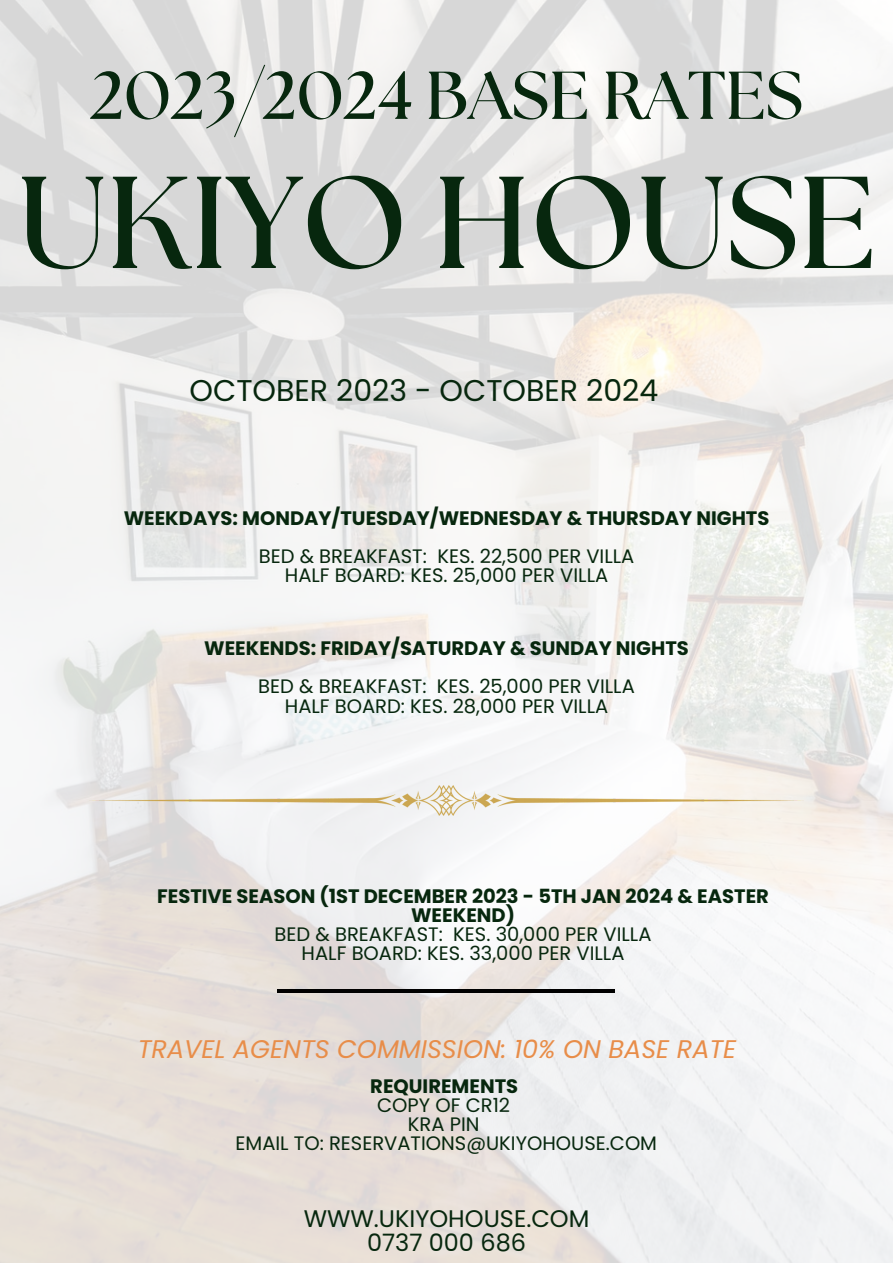
<style>
.page{position:relative;width:893px;height:1264px;background:#fff}
.page>*{position:absolute;margin:0;border:0;box-sizing:border-box;transform-origin:0 0}
.t1{font:700 130.35px "The Seasons";color:#07270e}
.t2{font:700 67.5px "The Seasons";color:#07270e}
.t3{font:30px "Poppins";color:#07270e}
.t4{font:italic 25.5px "Poppins";color:#e88d49}
.t5{font:24px "Poppins";color:#07270e}
.t6{font:19.5px "Poppins";color:#07270e}
.t7{font:700 19.5px/19px "Poppins";color:#07270e;text-align:center}
</style>
<div class="page">
<img style="left:0;top:0;width:892px;height:1262px">
<img style="left:89px;top:785px;width:714px;height:31px">
<hr style="left:277px;top:989px;width:338px;height:3px;background:#000">
<p class="t2" style="left:90px;top:65px;width:714px">2023/2024 BASE RATES</p>
<p class="t1" style="left:17px;top:164px;width:860px">UKIYO HOUSE</p>
<p class="t3" style="left:190px;top:369px;width:470px">OCTOBER 2023 - OCTOBER 2024</p>
<p class="t7" style="left:124px;top:508px;width:647px">WEEKDAYS: MONDAY/TUESDAY/WEDNESDAY &amp; THURSDAY NIGHTS</p>
<p class="t6" style="left:259px;top:542px;width:377px">BED &amp; BREAKFAST: KES. 22,500 PER VILLA</p>
<p class="t6" style="left:285px;top:561px;width:325px">HALF BOARD: KES. 25,000 PER VILLA</p>
<p class="t7" style="left:204px;top:639px;width:486px">WEEKENDS: FRIDAY/SATURDAY &amp; SUNDAY NIGHTS</p>
<p class="t6" style="left:258px;top:673px;width:378px">BED &amp; BREAKFAST: KES. 25,000 PER VILLA</p>
<p class="t6" style="left:285px;top:692px;width:325px">HALF BOARD: KES. 28,000 PER VILLA</p>
<p class="t7" style="left:157px;top:886px;width:613px">FESTIVE SEASON (1ST DECEMBER 2023 - 5TH JAN 2024 &amp; EASTER<br>WEEKEND)</p>
<p class="t6" style="left:274px;top:920px;width:378px">BED &amp; BREAKFAST: KES. 30,000 PER VILLA</p>
<p class="t6" style="left:301px;top:939px;width:324px">HALF BOARD: KES. 33,000 PER VILLA</p>
<p class="t4" style="left:138px;top:1031px;width:600px">TRAVEL AGENTS COMMISSION: 10% ON BASE RATE</p>
<p class="t6" style="left:377px;top:1091px;width:134px">COPY OF CR12</p>
<p class="t6" style="left:408px;top:1110px;width:73px">KRA PIN</p>
<p class="t7" style="left:370px;top:1076px;width:149px">REQUIREMENTS</p>
<p class="t6" style="left:235px;top:1129px;width:423px">EMAIL TO: RESERVATIONS@UKIYOHOUSE.COM</p>
<p class="t5" style="left:304px;top:1202px;width:287px">WWW.UKIYOHOUSE.COM</p>
<p class="t5" style="left:367px;top:1225px;width:160px">0737 000 686</p>
</div>
